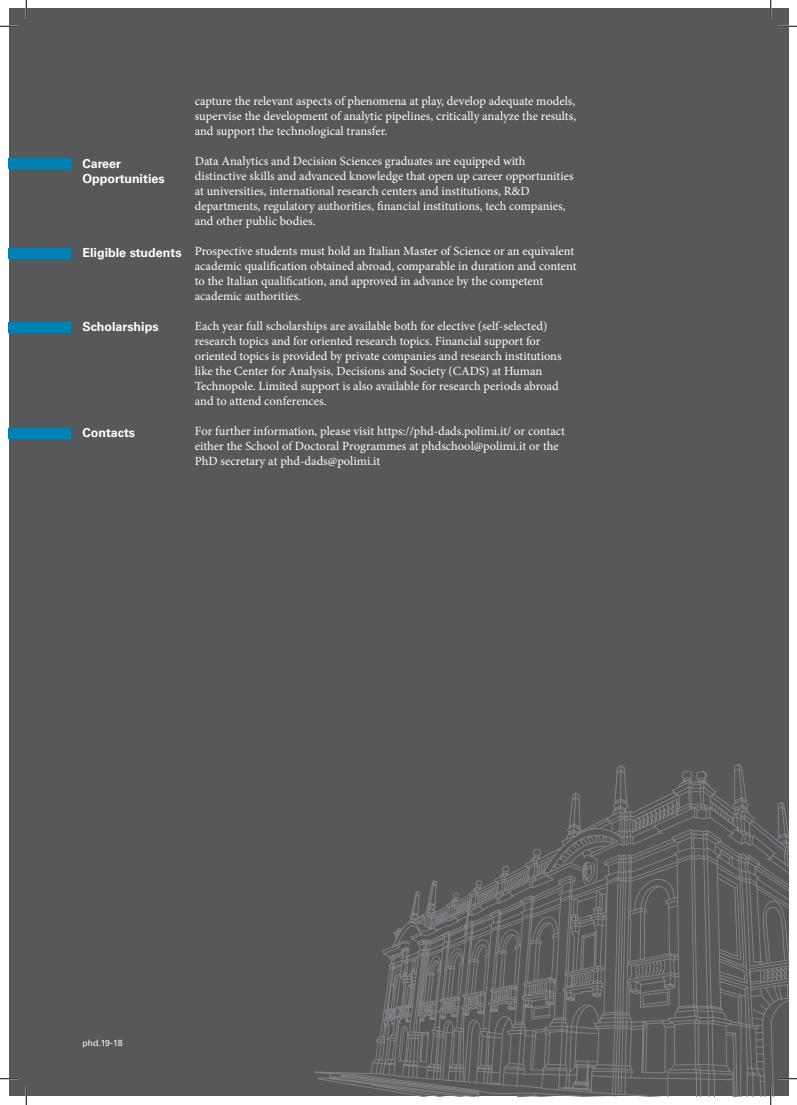
<style>
.page{position:relative;width:797px;height:1105px;background:#fff}
.page>*{position:absolute;margin:0;border:0;box-sizing:border-box;transform-origin:0 0}
.t1{font:12.5px/15px "Minion Pro";color:#fff}
.t2{font:700 12.5px/15px "Univers LT Std";color:#fff}
.t3{font:8.75px "Univers LT Std";letter-spacing:-.005em;color:#fff}
</style>
<div class="page">
<div style="left:9px;top:9px;width:779px;height:1087px;background:#57585a"></div>
<svg style="left:314px;top:802px;width:474px;height:286px"></svg>
<svg style="left:371px;top:835px;width:417px;height:261px"></svg>
<div style="left:9px;top:248px;width:62px;height:10px;background:#0081b3"></div>
<div style="left:9px;top:322px;width:62px;height:11px;background:#0081b3"></div>
<div style="left:9px;top:428px;width:62px;height:10px;background:#0081b3"></div>
<div style="left:9px;top:159px;width:62px;height:10px;background:#0081b3"></div>
<svg style="left:0;top:25px;width:19px;height:2px"></svg>
<svg style="left:778px;top:25px;width:19px;height:2px"></svg>
<svg style="left:0;top:1078px;width:18px;height:1px"></svg>
<svg style="left:778px;top:1078px;width:19px;height:1px"></svg>
<svg style="left:25px;top:0;width:2px;height:19px"></svg>
<svg style="left:25px;top:1086px;width:2px;height:19px"></svg>
<svg style="left:770px;top:0;width:1px;height:18px"></svg>
<svg style="left:770px;top:1086px;width:1px;height:19px"></svg>
<p class="t2" style="left:82px;top:156px;width:84px">Career<br>Opportunities</p>
<p class="t2" style="left:82px;top:245px;width:101px">Eligible students</p>
<p class="t2" style="left:82px;top:319px;width:78px">Scholarships</p>
<p class="t2" style="left:82px;top:425px;width:54px">Contacts</p>
<p class="t1" style="left:195px;top:94px;width:383px;text-align:justify">capture the relevant aspects of phenomena at play, develop adequate models, supervise the development of analytic pipelines, critically analyze the results, and support the technological transfer.</p>
<p class="t1" style="left:195px;top:154px;width:380px">Data Analytics and Decision Sciences graduates are equipped with distinctive skills and advanced knowledge that open up career opportunities at universities, international research centers and institutions, R&amp;D departments, regulatory authorities, financial institutions, tech companies, and other public bodies.</p>
<p class="t1" style="left:195px;top:244px;width:383px">Prospective students must hold an Italian Master of Science or an equivalent academic qualification obtained abroad, comparable in duration and content to the Italian qualification, and approved in advance by the competent academic authorities.</p>
<p class="t1" style="left:195px;top:319px;width:368px">Each year full scholarships are available both for elective (self-selected) research topics and for oriented research topics. Financial support for oriented topics is provided by private companies and research institutions like the Center for Analysis, Decisions and Society (CADS) at Human Technopole. Limited support is also available for research periods abroad and to attend conferences.</p>
<p class="t1" style="left:195px;top:424px;width:372px">For further information, please visit https://phd-dads.polimi.it/ or contact either the School of Doctoral Programmes at phdschool@polimi.it or the<br>PhD secretary at phd-dads@polimi.it</p>
<p class="t3" style="left:82px;top:1038px;width:42px">phd.19-18</p>
</div>
